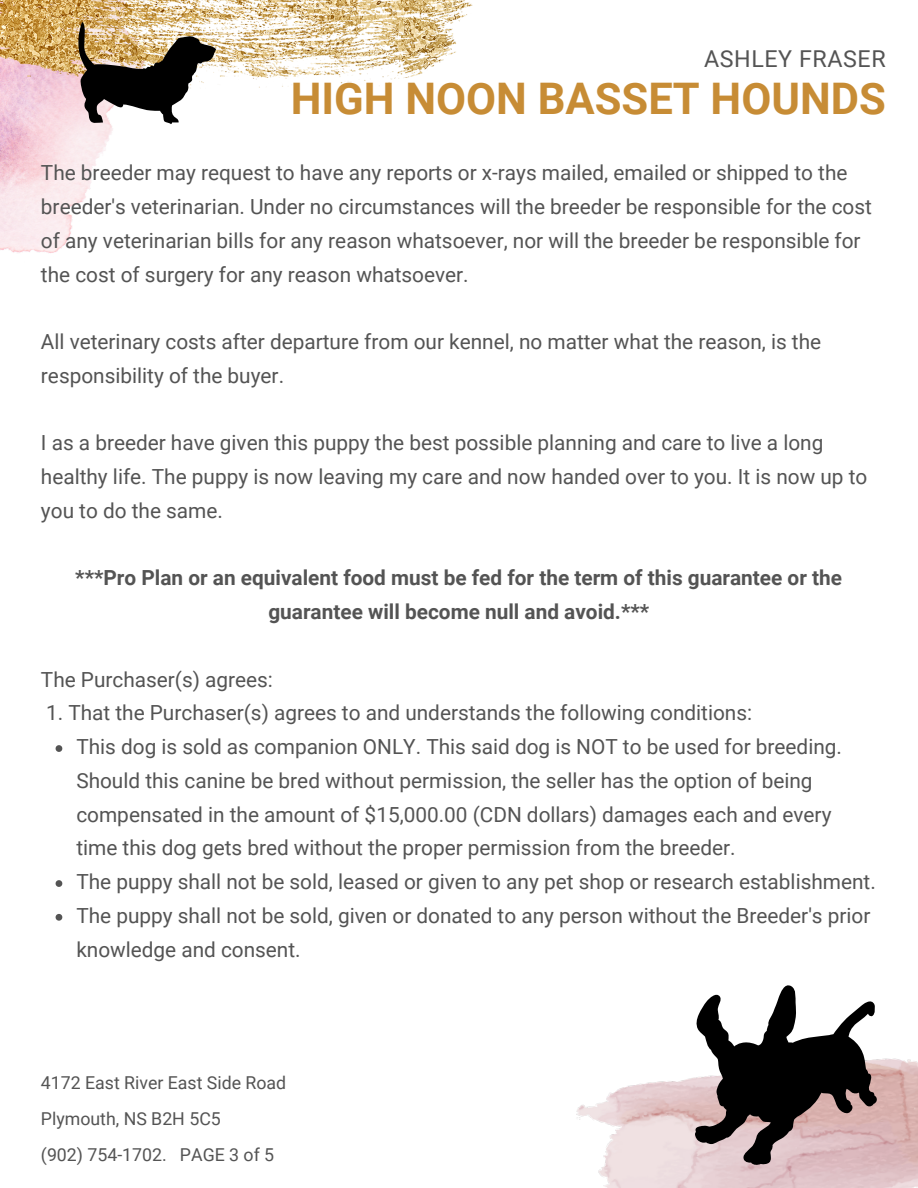
<style>
.page{position:relative;width:918px;height:1188px;background:#fff}
.page>*{position:absolute;margin:0;border:0;box-sizing:border-box;transform-origin:0 0}
.t1{font:700 43.5px "Roboto";color:#c78c35}
.t2{font:23.25px "Roboto";letter-spacing:.025em;color:#545454}
.t3{font:20.85px/33.8px "Roboto";color:#545454}
.t4{font:700 20.85px/33.8px "Roboto";color:#545454;text-align:center}
.t5{font:17.7px/36px "Roboto";color:#545454}
</style>
<div class="page">
<img style="left:0;top:0;width:473px;height:253px">
<svg style="left:56px;top:745px;width:6px;height:7px"></svg>
<svg style="left:56px;top:880px;width:6px;height:7px"></svg>
<svg style="left:56px;top:914px;width:6px;height:7px"></svg>
<svg style="left:78px;top:22px;width:138px;height:102px"></svg>
<img style="left:576px;top:1058px;width:342px;height:130px">
<svg style="left:694px;top:985px;width:183px;height:180px"></svg>
<p class="t2" style="left:704px;top:46px;width:183px">ASHLEY FRASER</p>
<h1 class="t1" style="left:291px;top:73px;width:597px">HIGH NOON BASSET HOUNDS</h1>
<p class="t3" style="left:41px;top:156px;width:833px">The breeder may request to have any reports or x-rays mailed, emailed or shipped to the breeder's veterinarian. Under no circumstances will the breeder be responsible for the cost of any veterinarian bills for any reason whatsoever, nor will the breeder be responsible for the cost of surgery for any reason whatsoever.</p>
<p class="t3" style="left:41px;top:325px;width:782px">All veterinary costs after departure from our kennel, no matter what the reason, is the responsibility of the buyer.</p>
<p class="t3" style="left:41px;top:426px;width:828px">I as a breeder have given this puppy the best possible planning and care to live a long healthy life. The puppy is now leaving my care and now handed over to you. It is now up to you to do the same.</p>
<p class="t4" style="left:75px;top:561px;width:768px">***Pro Plan or an equivalent food must be fed for the term of this guarantee or the guarantee will become null and avoid.***</p>
<p class="t3" style="left:41px;top:663px;width:233px">The Purchaser(s) agrees:</p>
<p class="t3" style="left:46px;top:696px;width:708px">1. That the Purchaser(s) agrees to and understands the following conditions:</p>
<p class="t3" style="left:76px;top:730px;width:801px">This dog is sold as companion ONLY. This said dog is NOT to be used for breeding.<br>Should this canine be bred without permission, the seller has the option of being compensated in the amount of $15,000.00 (CDN dollars) damages each and every time this dog gets bred without the proper permission from the breeder.<br>The puppy shall not be sold, leased or given to any pet shop or research establishment.<br>The puppy shall not be sold, given or donated to any person without the Breeder's prior knowledge and consent.</p>
<p class="t5" style="left:41px;top:1065px;width:247px">4172 East River East Side Road<br>Plymouth, NS B2H 5C5<br>(902) 754-1702. PAGE 3 of 5</p>
</div>
